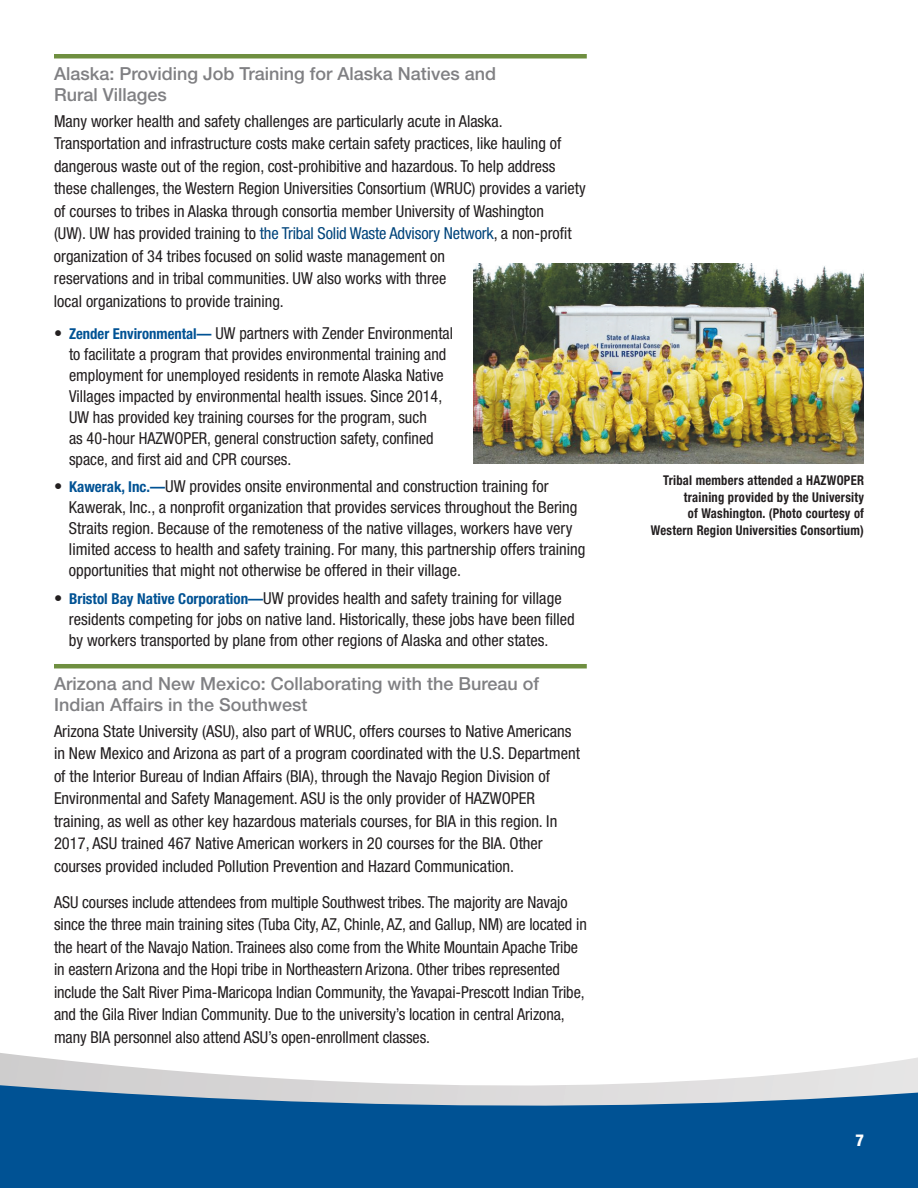
<style>
.page{position:relative;width:918px;height:1188px;background:#fff}
.page>*{position:absolute;margin:0;border:0;box-sizing:border-box;transform-origin:0 0}
.Heading_2{font:500 18px/21px "Helvetica Neue LT Std";color:#808083}
.Body{font:condensed 16.5px/22.5px "Helvetica Neue LT Std";color:#231f20}
.t1{font:800 condensed 16.5px "Helvetica Neue LT Std";color:#fff}
.t2{font:700 condensed 13.5px/16.5px "Helvetica Neue LT Std";letter-spacing:.02em;color:#231f20;text-align:right;scale:.93 1}
.s1{color:#00447b}
.s2{font-weight:700;font-size:15px;color:#005294}
</style>
<div class="page">
<hr style="left:54px;top:54px;width:533px;height:4px;background:#6f8f40">
<hr style="left:54px;top:664px;width:533px;height:4px;background:#6f8f40">
<svg style="left:0;top:1053px;width:918px;height:135px;fill:#005294"></svg>
<img style="left:473px;top:263px;width:391px;height:201px">
<p class="Heading_2" style="left:54px;top:63px;width:444px">Alaska: Providing Job Training for Alaska Natives and<br>Rural Villages</p>
<p class="Body" style="left:54px;top:110px;width:533px">Many worker health and safety challenges are particularly acute in Alaska.<br>Transportation and infrastructure costs make certain safety practices, like hauling of dangerous waste out of the region, cost-prohibitive and hazardous. To help address these challenges, the Western Region Universities Consortium (WRUC) provides a variety of courses to tribes in Alaska through consortia member University of Washington<br>(UW). UW has provided training to <span class="s1">the Tribal Solid Waste Advisory Network</span>, a non-profit organization of 34 tribes focused on solid waste management on<br>reservations and in tribal communities. UW also works with three<br>local organizations to provide training.</p>
<p class="Body" style="left:69px;top:322px;width:386px;line-height:21px;text-indent:-15px">• <span class="s2">Zender Environmental—</span> UW partners with Zender Environmental to facilitate a program that provides environmental training and employment for unemployed residents in remote Alaska Native Villages impacted by environmental health issues. Since 2014, UW has provided key training courses for the program, such<br>as 40-hour HAZWOPER, general construction safety, confined space, and first aid and CPR courses.</p>
<p class="Body" style="left:69px;top:476px;width:518px;line-height:21px;text-indent:-15px">• <span class="s2">Kawerak, Inc.—</span>UW provides onsite environmental and construction training for Kawerak, Inc., a nonprofit organization that provides services throughout the Bering Straits region. Because of the remoteness of the native villages, workers have very limited access to health and safety training. For many, this partnership offers training opportunities that might not otherwise be offered in their village.</p>
<p class="Body" style="left:69px;top:588px;width:507px;line-height:21px;text-indent:-15px">• <span class="s2">Bristol Bay Native Corporation—</span>UW provides health and safety training for village residents competing for jobs on native land. Historically, these jobs have been filled by workers transported by plane from other regions of Alaska and other states.</p>
<p class="Heading_2" style="left:54px;top:673px;width:487px">Arizona and New Mexico: Collaborating with the Bureau of<br>Indian Affairs in the Southwest</p>
<p class="Body" style="left:54px;top:720px;width:527px">Arizona State University (ASU), also part of WRUC, offers courses to Native Americans in New Mexico and Arizona as part of a program coordinated with the U.S. Department of the Interior Bureau of Indian Affairs (BIA), through the Navajo Region Division of Environmental and Safety Management. ASU is the only provider of HAZWOPER training, as well as other key hazardous materials courses, for BIA in this region. In 2017, ASU trained 467 Native American workers in 20 courses for the BIA. Other courses provided included Pollution Prevention and Hazard Communication.</p>
<p class="Body" style="left:54px;top:891px;width:534px">ASU courses include attendees from multiple Southwest tribes. The majority are Navajo since the three main training sites (Tuba City, AZ, Chinle, AZ, and Gallup, NM) are located in the heart of the Navajo Nation. Trainees also come from the White Mountain Apache Tribe in eastern Arizona and the Hopi tribe in Northeastern Arizona. Other tribes represented include the Salt River Pima-Maricopa Indian Community, the Yavapai-Prescott Indian Tribe, and the Gila River Indian Community. Due to the university’s location in central Arizona, many BIA personnel also attend ASU’s open-enrollment classes.</p>
<p class="t2" style="left:651px;top:472px;width:231px">Tribal members attended a HAZWOPER training provided by the University<br>of Washington. (Photo courtesy of Western Region Universities Consortium)</p>
<p class="t1" style="left:855px;top:1130px;width:10px">7</p>
</div>
